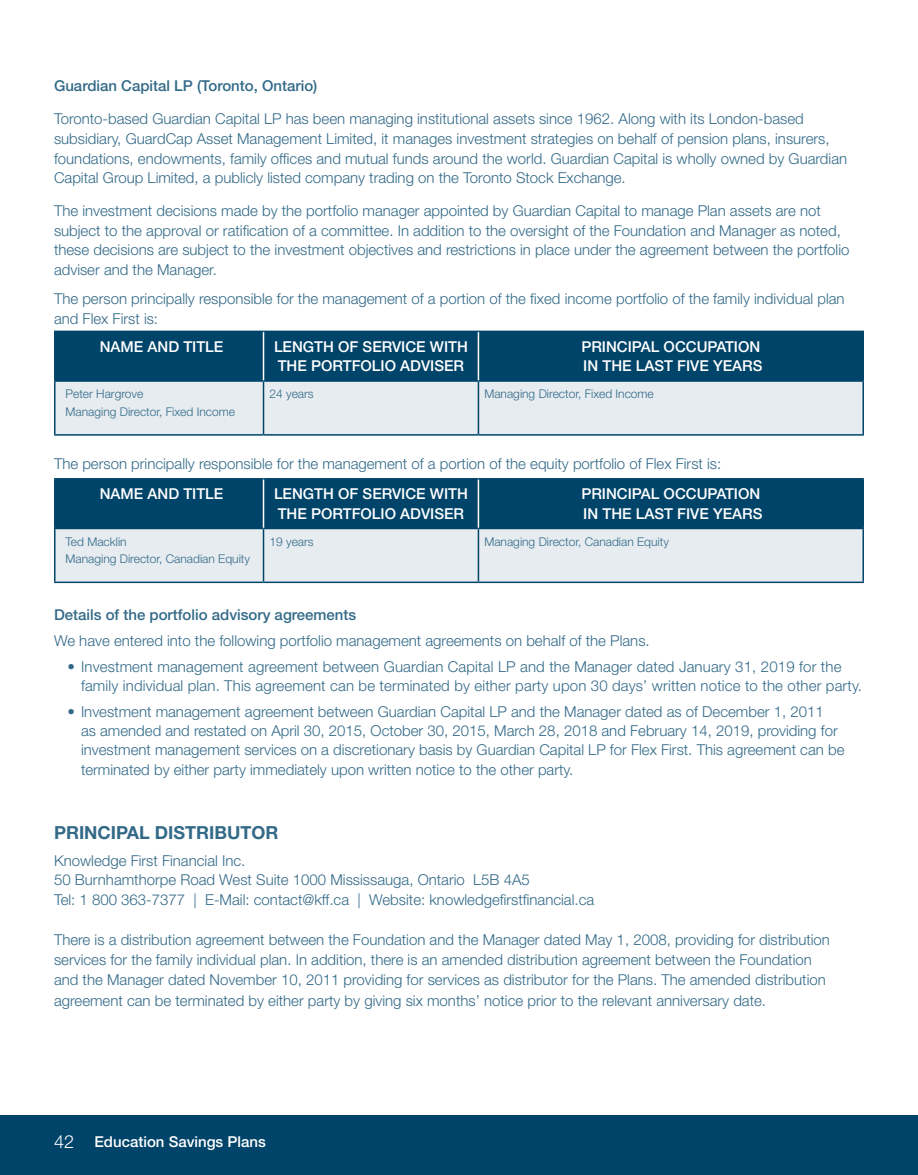
<style>
.page{position:relative;width:918px;height:1175px;background:#fff}
.page>*{position:absolute;margin:0;border:0;box-sizing:border-box;transform-origin:0 0}
.t1{font:700 18px "Helvetica Neue LT Std";color:#336a88}
.t2{font:300 15px/19.5px "Helvetica Neue LT Std";color:#336a88}
.t3{font:500 15px/19.5px "Helvetica Neue LT Std";color:#fff}
.t4{font:500 15px "Helvetica Neue LT Std";color:#336a88}
.t5{font:300 12px/17.5px "Helvetica Neue LT Std";color:#336a88}
.s1{font-weight:300;font-size:18px}
</style>
<div class="page">
<div style="left:56px;top:332px;width:806px;height:48px;background:#00446a"></div>
<div style="left:56px;top:382px;width:806px;height:52px;background:#e6ecf0"></div>
<hr style="left:54px;top:332px;width:2px;height:48px;background:#00446a">
<hr style="left:54px;top:330px;width:210px;height:2px;background:#00446a">
<hr style="left:264px;top:330px;width:214px;height:2px;background:#00446a">
<hr style="left:478px;top:330px;width:386px;height:2px;background:#00446a">
<hr style="left:54px;top:380px;width:210px;height:2px;background:#00446a">
<hr style="left:264px;top:380px;width:214px;height:2px;background:#00446a">
<hr style="left:478px;top:380px;width:386px;height:2px;background:#00446a">
<hr style="left:862px;top:332px;width:2px;height:48px;background:#00446a">
<hr style="left:263px;top:332px;width:1px;height:48px;background:#fff">
<hr style="left:478px;top:332px;width:1px;height:48px;background:#fff">
<hr style="left:54px;top:382px;width:2px;height:52px;background:#00446a">
<hr style="left:263px;top:382px;width:1px;height:52px;background:#00446a">
<hr style="left:478px;top:382px;width:1px;height:52px;background:#00446a">
<hr style="left:862px;top:382px;width:2px;height:52px;background:#00446a">
<hr style="left:54px;top:434px;width:210px;height:1px;background:#00446a">
<hr style="left:264px;top:434px;width:214px;height:1px;background:#00446a">
<hr style="left:478px;top:434px;width:386px;height:1px;background:#00446a">
<div style="left:56px;top:479px;width:806px;height:49px;background:#00446a"></div>
<div style="left:56px;top:529px;width:806px;height:52px;background:#e6ecf0"></div>
<hr style="left:54px;top:479px;width:2px;height:49px;background:#00446a">
<hr style="left:54px;top:478px;width:210px;height:1px;background:#00446a">
<hr style="left:264px;top:478px;width:214px;height:1px;background:#00446a">
<hr style="left:478px;top:478px;width:386px;height:1px;background:#00446a">
<hr style="left:54px;top:528px;width:210px;height:1px;background:#00446a">
<hr style="left:264px;top:528px;width:214px;height:1px;background:#00446a">
<hr style="left:478px;top:528px;width:386px;height:1px;background:#00446a">
<hr style="left:862px;top:479px;width:2px;height:49px;background:#00446a">
<hr style="left:263px;top:479px;width:1px;height:49px;background:#fff">
<hr style="left:478px;top:479px;width:1px;height:49px;background:#fff">
<hr style="left:54px;top:529px;width:2px;height:52px;background:#00446a">
<hr style="left:263px;top:529px;width:1px;height:52px;background:#00446a">
<hr style="left:478px;top:529px;width:1px;height:52px;background:#00446a">
<hr style="left:862px;top:529px;width:2px;height:52px;background:#00446a">
<hr style="left:54px;top:581px;width:210px;height:2px;background:#00446a">
<hr style="left:264px;top:581px;width:214px;height:2px;background:#00446a">
<hr style="left:478px;top:581px;width:386px;height:2px;background:#00446a">
<div style="left:0;top:1115px;width:918px;height:59px;background:#00446a"></div>
<p class="t4" style="left:54px;top:77px;width:265px">Guardian Capital LP (Toronto, Ontario)</p>
<p class="t2" style="left:54px;top:109px;width:795px">Toronto-based Guardian Capital LP has been managing institutional assets since 1962. Along with its London-based subsidiary, GuardCap Asset Management Limited, it manages investment strategies on behalf of pension plans, insurers, foundations, endowments, family offices and mutual funds around the world. Guardian Capital is wholly owned by Guardian Capital Group Limited, a publicly listed company trading on the Toronto Stock Exchange.</p>
<p class="t2" style="left:54px;top:201px;width:797px">The investment decisions made by the portfolio manager appointed by Guardian Capital to manage Plan assets are not subject to the approval or ratification of a committee. In addition to the oversight of the Foundation and Manager as noted, these decisions are subject to the investment objectives and restrictions in place under the agreement between the portfolio adviser and the Manager.</p>
<p class="t2" style="left:54px;top:289px;width:792px">The person principally responsible for the management of a portion of the fixed income portfolio of the family individual plan and Flex First is:</p>
<p class="t3" style="left:100px;top:336px;width:125px">NAME AND TITLE</p>
<p class="t3" style="left:274px;top:336px;width:195px">LENGTH OF SERVICE WITH<br>THE PORTFOLIO ADVISER</p>
<p class="t3" style="left:581px;top:336px;width:183px">PRINCIPAL OCCUPATION<br>IN THE LAST FIVE YEARS</p>
<p class="t5" style="left:66px;top:385px;width:171px">Peter Hargrove<br>Managing Director, Fixed Income</p>
<p class="t5" style="left:270px;top:385px;width:46px">24 years</p>
<p class="t5" style="left:484px;top:385px;width:171px">Managing Director, Fixed Income</p>
<p class="t2" style="left:54px;top:454px;width:669px">The person principally responsible for the management of a portion of the equity portfolio of Flex First is:</p>
<p class="t3" style="left:100px;top:484px;width:125px">NAME AND TITLE</p>
<p class="t3" style="left:274px;top:484px;width:195px">LENGTH OF SERVICE WITH<br>THE PORTFOLIO ADVISER</p>
<p class="t3" style="left:581px;top:484px;width:183px">PRINCIPAL OCCUPATION<br>IN THE LAST FIVE YEARS</p>
<p class="t5" style="left:66px;top:532px;width:186px">Ted Macklin<br>Managing Director, Canadian Equity</p>
<p class="t5" style="left:270px;top:532px;width:46px">19 years</p>
<p class="t5" style="left:484px;top:532px;width:186px">Managing Director, Canadian Equity</p>
<p class="t4" style="left:54px;top:606px;width:304px">Details of the portfolio advisory agreements</p>
<p class="t2" style="left:54px;top:631px;width:597px">We have entered into the following portfolio management agreements on behalf of the Plans.</p>
<p class="t2" style="left:81px;top:657px;width:782px;text-indent:-14px">• Investment management agreement between Guardian Capital LP and the Manager dated January 31, 2019 for the family individual plan. This agreement can be terminated by either party upon 30 days’ written notice to the other party.</p>
<p class="t2" style="left:81px;top:702px;width:765px;text-indent:-14px">• Investment management agreement between Guardian Capital LP and the Manager dated as of December 1, 2011<br>as amended and restated on April 30, 2015, October 30, 2015, March 28, 2018 and February 14, 2019, providing for investment management services on a discretionary basis by Guardian Capital LP for Flex First. This agreement can be terminated by either party immediately upon written notice to the other party.</p>
<p class="t1" style="left:54px;top:821px;width:226px">PRINCIPAL DISTRIBUTOR</p>
<p class="t2" style="left:54px;top:850px;width:542px">Knowledge First Financial Inc.<br>50 Burnhamthorpe Road West Suite 1000 Mississauga, Ontario L5B 4A5<br>Tel: 1 800 363-7377 | E-Mail: contact@kff.ca | Website: knowledgefirstfinancial.ca</p>
<p class="t2" style="left:54px;top:928px;width:778px;line-height:20.4px">There is a distribution agreement between the Foundation and the Manager dated May 1, 2008, providing for distribution services for the family individual plan. In addition, there is an amended distribution agreement between the Foundation and the Manager dated November 10, 2011 providing for services as distributor for the Plans. The amended distribution agreement can be terminated by either party by giving six months’ notice prior to the relevant anniversary date.</p>
<p class="t3" style="left:54px;top:1132px;width:213px"><span class="s1">42</span> Education Savings Plans</p>
</div>
